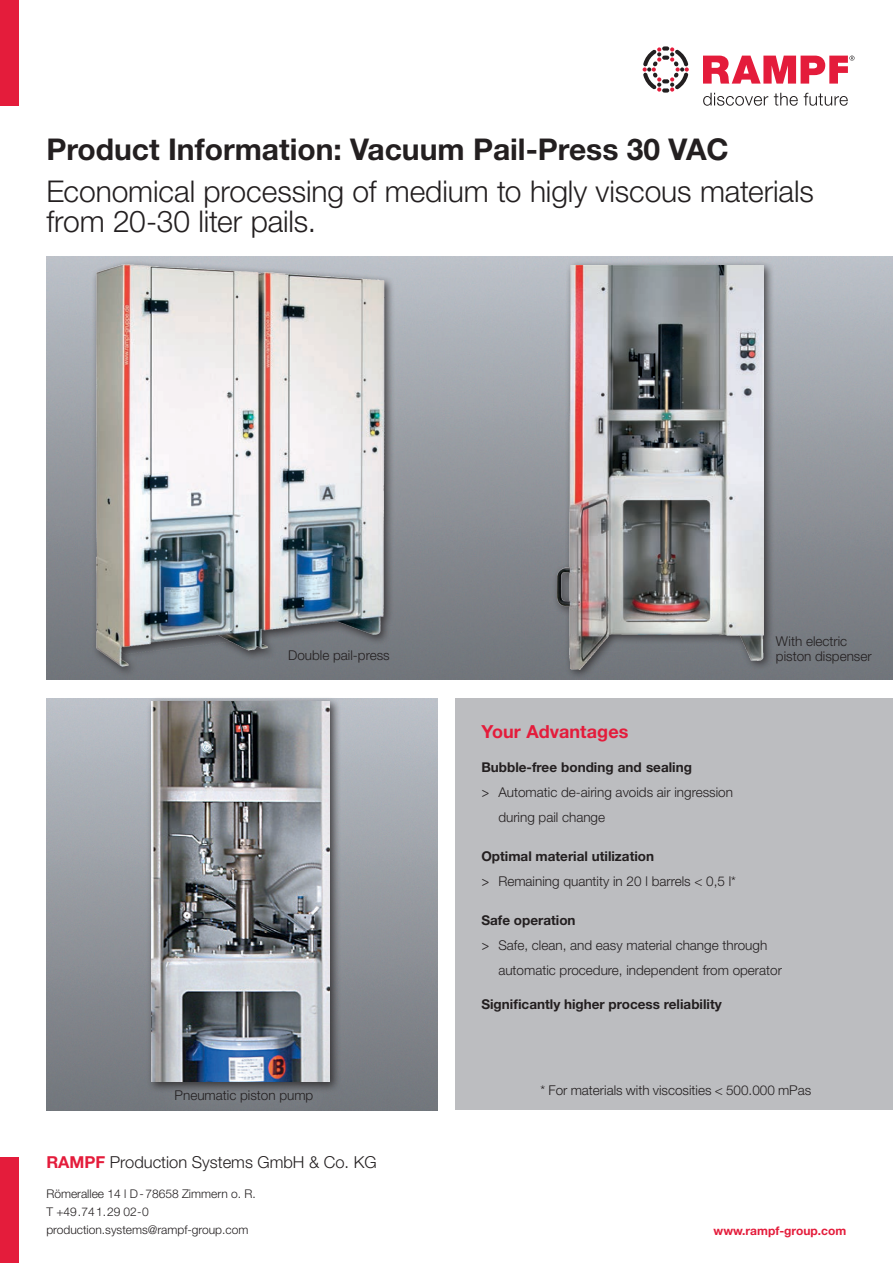
<style>
.page{position:relative;width:893px;height:1263px;background:#fff}
.page>*{position:absolute;margin:0;border:0;box-sizing:border-box;transform-origin:0 0}
.t1{font:300 30px/42px "Helvetica Neue LT Std";letter-spacing:-.005em;color:#231f20}
.Headline_2{font:700 18px "Helvetica Neue LT Std";letter-spacing:.005em;color:#e41c3b}
.t2{font:300 16.5px "Helvetica Neue LT Std";color:#231f20}
.Headline_2-2{font:300 13.5px/25.3px "Helvetica Neue LT Std";color:#231f20}
.Fließtext{font:700 13.5px "Helvetica Neue LT Std";color:#231f20}
.Fließtext-2{font:300 13.5px/15px "Helvetica Neue LT Std";color:#231f20}
.Headline_2-3{font:700 13.5px "Helvetica Neue LT Std";color:#231f20}
.t3{font:300 12px "Helvetica Neue LT Std";color:#231f20}
.t4{font:700 12px "Helvetica Neue LT Std";color:#e41c3b}
.s1{font-weight:700}
.s2{font-weight:700;color:#e41c3b}
.s3{font-family:"Myriad Pro";font-weight:400}
</style>
<div class="page">
<div style="left:552px;top:260px;width:222px;height:420px;background:#231f20;opacity:.75"></div>
<img style="left:557px;top:266px;width:206px;height:403px">
<svg style="left:703px;top:56px;width:151px;height:28px"></svg>
<svg style="left:703px;top:93px;width:65px;height:13px"></svg>
<svg style="left:774px;top:93px;width:24px;height:13px"></svg>
<svg style="left:804px;top:93px;width:44px;height:13px"></svg>
<svg style="left:643px;top:46px;width:46px;height:47px"></svg>
<div style="left:0;top:0;width:19px;height:106px;background:#e41c3b"></div>
<div style="left:0;top:1157px;width:19px;height:106px;background:#e41c3b"></div>
<div style="left:92px;top:260px;width:303px;height:417px;background:#231f20;opacity:.75"></div>
<img style="left:95px;top:265px;width:289px;height:402px">
<div style="left:146px;top:696px;width:195px;height:397px;background:#231f20;opacity:.75"></div>
<img style="left:151px;top:701px;width:179px;height:365px">
<div style="left:456px;top:698px;width:437px;height:412px;background:#bcbdc0"></div>
<div style="left:151px;top:1066px;width:185px;height:61px;background:#fff;opacity:.5"></div>
<p class="t1" style="left:46px;top:127px;width:769px"><span class="s1">Product Information: Vacuum Pail-Press 30 VAC<br></span>Economical processing of medium to higly viscous materials</p>
<p class="t1" style="left:46px;top:199px;width:271px">from 20-30 liter pails.</p>
<p class="Fließtext-2" style="left:288px;top:647px;width:103px">Double pail-press</p>
<p class="Fließtext-2" style="left:175px;top:1087px;width:140px">Pneumatic piston pump</p>
<p class="t2" style="left:46px;top:1152px;width:332px"><span class="s2">RAMPF</span> Production Systems GmbH &amp; Co. KG</p>
<p class="t3" style="left:46px;top:1186px;width:211px">Römerallee 14 l D-78658 Zimmern o. R.</p>
<p class="t3" style="left:46px;top:1204px;width:104px">T +49.741.29 02-0</p>
<p class="t3" style="left:46px;top:1222px;width:204px">production.systems@rampf-group.com</p>
<p class="Fließtext-2" style="left:776px;top:633px;width:97px">With electric piston dispenser</p>
<p class="Headline_2" style="left:481px;top:720px;width:149px">Your Advantages</p>
<p class="Headline_2-3" style="left:481px;top:758px;width:212px">Bubble-free bonding and sealing</p>
<p class="Headline_2-2" style="left:498px;top:779px;width:236px;text-indent:-17px"><span class="s3">&gt;</span> Automatic de-airing avoids air ingression during pail change</p>
<p class="Fließtext" style="left:481px;top:848px;width:174px">Optimal material utilization</p>
<p class="Headline_2-2" style="left:481px;top:868px;width:256px"><span class="s3">&gt;</span> Remaining quantity in 20 l barrels &lt; 0,5 l*</p>
<p class="Fließtext" style="left:481px;top:911px;width:96px">Safe operation</p>
<p class="Headline_2-2" style="left:498px;top:932px;width:285px;text-indent:-17px"><span class="s3">&gt;</span> Safe, clean, and easy material change through automatic procedure, independent from operator</p>
<p class="Fließtext" style="left:481px;top:996px;width:242px">Significantly higher process reliability</p>
<p class="Headline_2-2" style="left:541px;top:1077px;width:272px">* For materials with viscosities &lt; 500.000 mPas</p>
<p class="t4" style="left:714px;top:1223px;width:134px">www.rampf-group.com</p>
</div>
